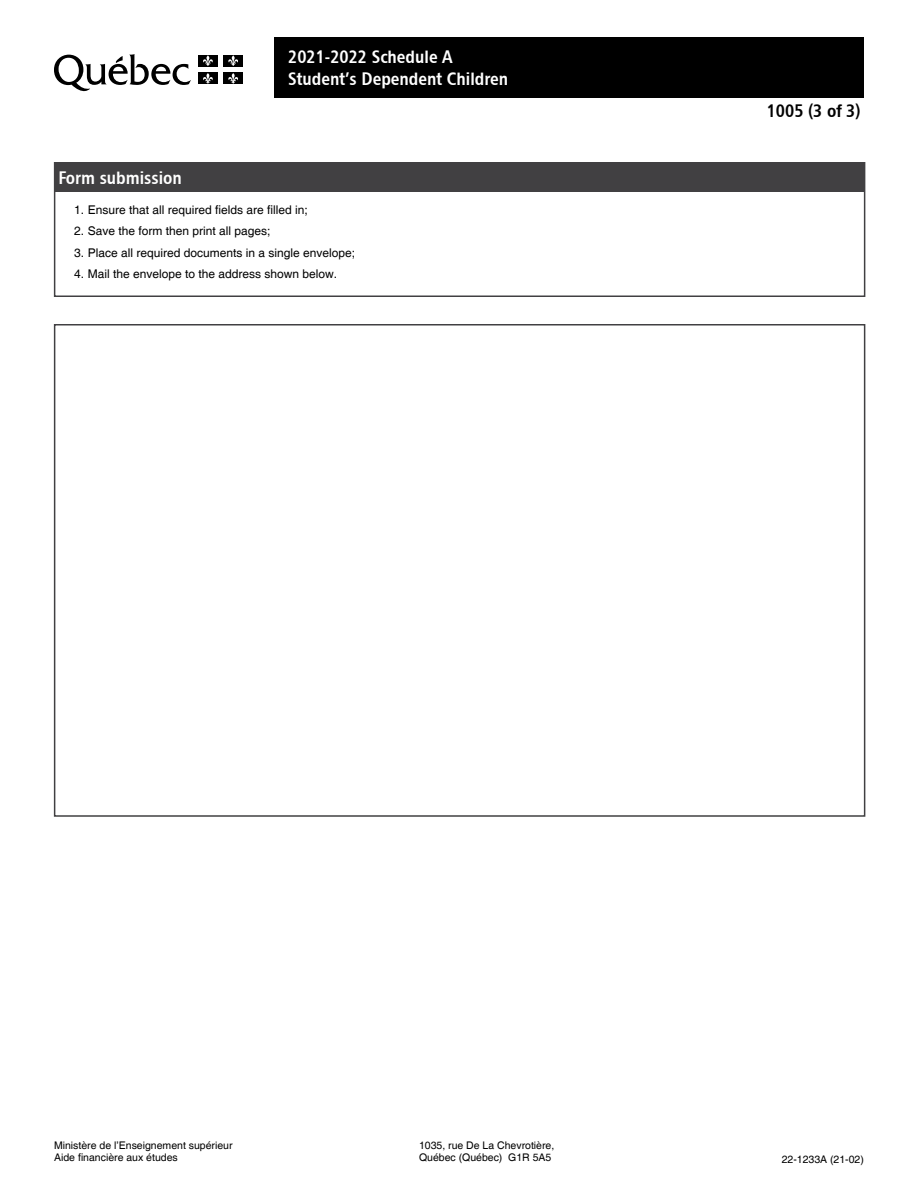
<style>
.page{position:relative;width:918px;height:1188px;background:#fff}
.page>*{position:absolute;margin:0;border:0;box-sizing:border-box;transform-origin:0 0}
.t1{font:18px/21.6px "Chaloult Cond Demi Gras Normal";color:#fff}
.t2{font:18px "Chaloult Cond Demi Gras Normal";color:#000}
.t3{font:12px "Helvetica";color:#000}
.t4{font:10.5px/12.6px "Helvetica";color:#000}
</style>
<div class="page">
<div style="left:275px;top:37px;width:589px;height:61px;background:#000"></div>
<div style="left:54px;top:162px;width:811px;height:135px;border:2px solid #414042"></div>
<div style="left:54px;top:162px;width:810px;height:30px;background:#414042"></div>
<svg style="left:54px;top:54px;width:137px;height:38px"></svg>
<div style="left:198px;top:55px;width:20px;height:12px;background:#000"></div>
<svg style="left:203px;top:55px;width:10px;height:11px"></svg>
<div style="left:223px;top:55px;width:20px;height:12px;background:#000"></div>
<svg style="left:228px;top:55px;width:10px;height:11px"></svg>
<div style="left:198px;top:72px;width:20px;height:12px;background:#000"></div>
<svg style="left:203px;top:73px;width:10px;height:11px"></svg>
<div style="left:223px;top:72px;width:20px;height:12px;background:#000"></div>
<svg style="left:228px;top:73px;width:10px;height:11px"></svg>
<h1 class="t1" style="left:288px;top:46px;width:222px">2021-2022 Schedule A<br>Student’s Dependent Children</h1>
<h2 class="t1" style="left:58px;top:166px;width:125px">Form submission</h2>
<p class="t3" style="left:74px;top:203px;width:235px">1. Ensure that all required fields are filled in;</p>
<p class="t3" style="left:74px;top:224px;width:198px">2. Save the form then print all pages;</p>
<p class="t3" style="left:74px;top:245px;width:282px">3. Place all required documents in a single envelope;</p>
<p class="t3" style="left:74px;top:266px;width:264px">4. Mail the envelope to the address shown below.</p>
<h1 class="t2" style="left:767px;top:100px;width:95px">1005 (3 of 3)</h1>
<p class="t4" style="left:54px;top:1139px;width:180px">Ministère de l’Enseignement supérieur<br>Aide financière aux études</p>
<p class="t4" style="left:419px;top:1139px;width:137px">1035, rue De La Chevrotière,<br>Québec (Québec) G1R 5A5</p>
<p class="t4" style="left:782px;top:1153px;width:84px">22-1233A (21-02)</p>
</div>
